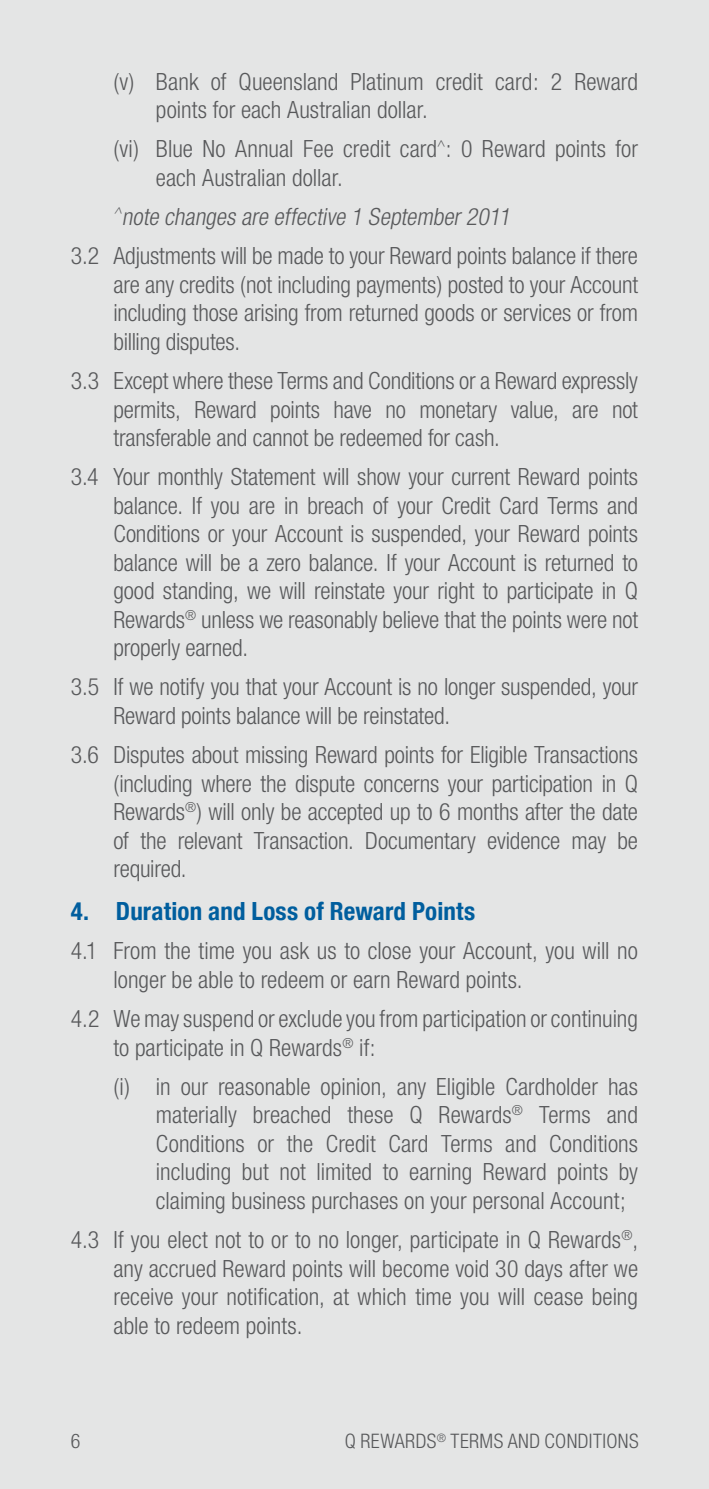
<style>
.page{position:relative;width:709px;height:1489px;background:#fff}
.page>*{position:absolute;margin:0;border:0;box-sizing:border-box;transform-origin:0 0}
.t1{font:700 condensed 25px "Helvetica Neue";letter-spacing:.005em;color:#005e9e}
.t2{font:300 condensed 23.75px/28.5px "Helvetica Neue";color:#58595b}
.t3{font:300 condensed 20px "Helvetica Neue LT Com";letter-spacing:.02em;color:#58595b}
.s1{font-style:italic}
</style>
<div class="page">
<div style="left:0;top:0;width:709px;height:1488px;background:#e4e5e5"></div>
<p class="t2" style="left:156px;top:67px;width:483px;text-indent:-43px">(v) Bank of Queensland Platinum credit card: 2 Reward points for each Australian dollar.</p>
<p class="t2" style="left:156px;top:135px;width:483px;text-indent:-43px">(vi) Blue No Annual Fee credit card<sup>^</sup>: 0 Reward points for each Australian dollar.</p>
<p class="t2" style="left:71px;top:197px;width:568px;line-height:39.2px;text-indent:43px"><sup>^</sup><span class="s1">note changes are effective 1 September2011<br></span>3.2 Adjustments will be made to your Reward points balance if there</p>
<p class="t2" style="left:113px;top:270px;width:526px;text-align:justify">are any credits (not including payments) posted to your Account including those arising from returned goods or services or from billing disputes.</p>
<p class="t2" style="left:113px;top:366px;width:526px;text-align:justify;text-indent:-43px">3.3 Except where these Terms and Conditions or a Reward expressly permits, Reward points have no monetary value, are not transferable and cannot be redeemed for cash.</p>
<p class="t2" style="left:113px;top:462px;width:526px;text-align:justify;text-indent:-43px">3.4 Your monthly Statement will show your current Reward points balance. If you are in breach of your Credit Card Terms and Conditions or your Account is suspended, your Reward points balance will be a zero balance. If your Account is returned to good standing, we will reinstate your right to participate in Q Rewards<sup>®</sup> unless we reasonably believe that the points were not properly earned.</p>
<p class="t2" style="left:113px;top:672px;width:526px;text-indent:-43px">3.5 If we notify you that your Account is no longer suspended, your<br>Reward points balance will be reinstated.</p>
<p class="t2" style="left:113px;top:740px;width:526px;text-align:justify;text-indent:-43px">3.6 Disputes about missing Reward points for Eligible Transactions (including where the dispute concerns your participation in Q Rewards<sup>®</sup>) will only be accepted up to 6 months after the date of the relevant Transaction. Documentary evidence may be required.</p>
<p class="t1" style="left:71px;top:890px;width:406px">4. Duration and Loss of Reward Points</p>
<p class="t2" style="left:113px;top:936px;width:526px;text-indent:-43px">4.1 From the time you ask us to close your Account, you will no longer be able to redeem or earn Reward points.</p>
<p class="t2" style="left:113px;top:1004px;width:526px;text-indent:-43px">4.2 We may suspend or exclude you from participation or continuing to participate in Q Rewards<sup>®</sup> if:</p>
<p class="t2" style="left:156px;top:1071px;width:483px;text-align:justify;text-indent:-43px">(i) in our reasonable opinion, any Eligible Cardholder has materially breached these Q Rewards<sup>®</sup> Terms and Conditions or the Credit Card Terms and Conditions including but not limited to earning Reward points by claiming business purchases on your personal Account;</p>
<p class="t2" style="left:113px;top:1225px;width:526px;text-align:justify;text-indent:-43px">4.3 If you elect not to or to no longer, participate in Q Rewards<sup>®</sup>, any accrued Reward points will become void 30 days after we receive your notification, at which time you will cease being able to redeem points.</p>
<p class="t3" style="left:71px;top:1429px;width:11px">6</p>
<p class="t3" style="left:345px;top:1429px;width:295px">Q REWARDS<sup>®</sup> TERMS AND CONDITIONS</p>
</div>
